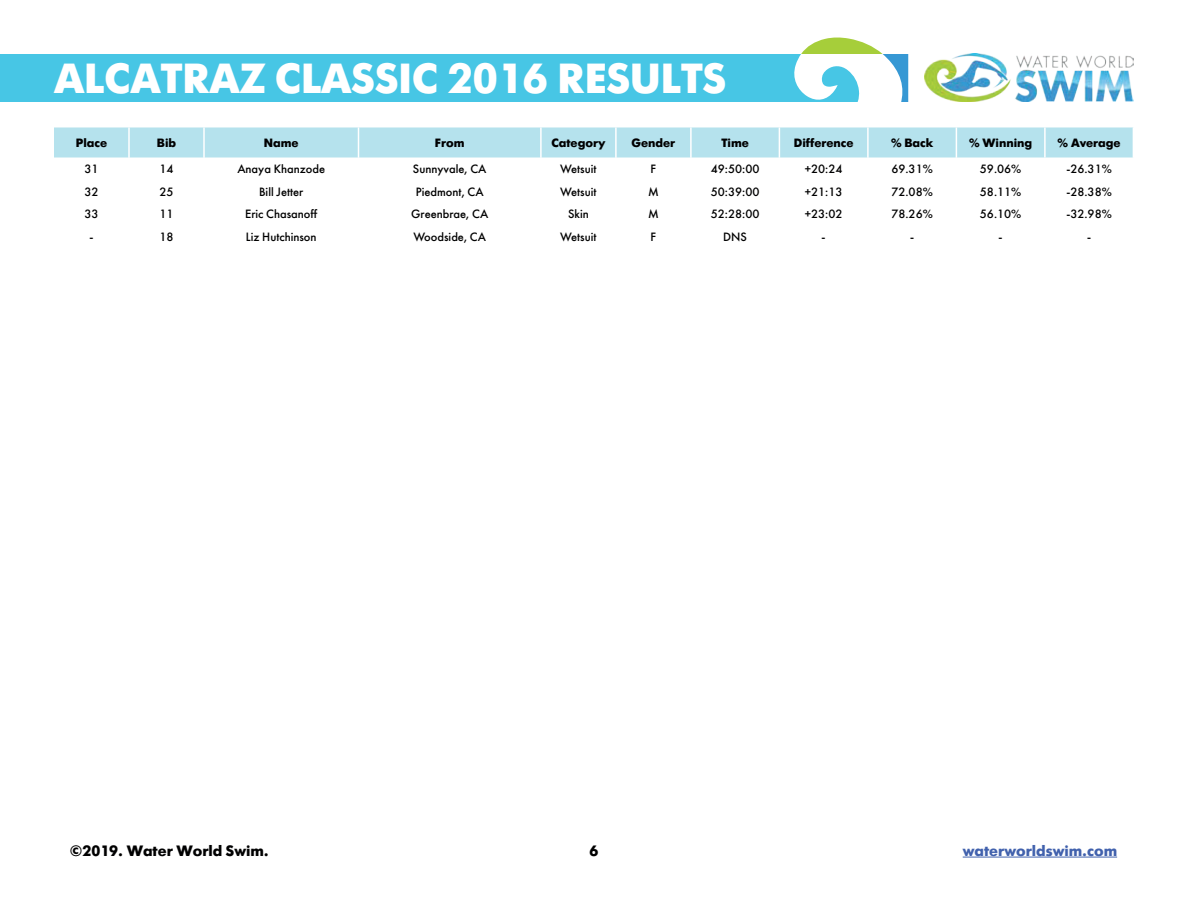
<style>
.page{position:relative;width:1188px;height:918px;background:#fff}
.page>*{position:absolute;margin:0;border:0;box-sizing:border-box;transform-origin:0 0}
.t1{font:700 42px "Futura Futuris C";color:#fff}
.t2{font:700 15px "Futura Futuris C";color:#000001}
.t3{font:700 15px "Futura Futuris C";color:#4161ad}
.t4{font:12px "Futura Futuris C";color:#000001}
.t5{font:700 12px "Futura Futuris C";color:#000001}
</style>
<div class="page">
<svg style="left:286px;top:38px;width:622px;height:63px"></svg>
<hr style="left:963px;top:857px;width:154px;height:1px;background:#4161ad">
<div style="left:0;top:54px;width:286px;height:47px;background:#47c6e5"></div>
<img style="left:924px;top:54px;width:210px;height:47px">
<div style="left:54px;top:128px;width:1079px;height:30px;background:#b5e2ed"></div>
<h1 class="t1" style="left:54px;top:55px;width:674px">ALCATRAZ CLASSIC 2016 RESULTS</h1>
<p class="t5" style="left:76px;top:136px;width:33px">Place</p>
<p class="t5" style="left:157px;top:136px;width:21px">Bib</p>
<p class="t5" style="left:264px;top:136px;width:36px">Name</p>
<p class="t5" style="left:435px;top:136px;width:31px">From</p>
<p class="t5" style="left:551px;top:136px;width:56px">Category</p>
<p class="t5" style="left:632px;top:136px;width:45px">Gender</p>
<p class="t5" style="left:721px;top:136px;width:29px">Time</p>
<p class="t5" style="left:794px;top:136px;width:61px">Difference</p>
<p class="t5" style="left:891px;top:136px;width:44px">% Back</p>
<p class="t5" style="left:969px;top:136px;width:65px">% Winning</p>
<p class="t5" style="left:1058px;top:136px;width:65px">% Average</p>
<p class="t4" style="left:84px;top:162px;width:16px">31</p>
<p class="t4" style="left:159px;top:162px;width:16px">14</p>
<p class="t4" style="left:237px;top:162px;width:89px">Anaya Khanzode</p>
<p class="t4" style="left:413px;top:162px;width:75px">Sunnyvale, CA</p>
<p class="t4" style="left:560px;top:162px;width:38px">Wetsuit</p>
<p class="t4" style="left:651px;top:162px;width:7px">F</p>
<p class="t4" style="left:711px;top:162px;width:50px">49:50:00</p>
<p class="t4" style="left:805px;top:162px;width:39px">+20:24</p>
<p class="t4" style="left:891px;top:162px;width:43px">69.31%</p>
<p class="t4" style="left:980px;top:162px;width:43px">59.06%</p>
<p class="t4" style="left:1066px;top:162px;width:47px">-26.31%</p>
<p class="t4" style="left:84px;top:185px;width:16px">32</p>
<p class="t4" style="left:159px;top:185px;width:16px">25</p>
<p class="t4" style="left:259px;top:185px;width:46px">Bill Jetter</p>
<p class="t4" style="left:416px;top:185px;width:69px">Piedmont, CA</p>
<p class="t4" style="left:560px;top:185px;width:38px">Wetsuit</p>
<p class="t4" style="left:648px;top:185px;width:12px">M</p>
<p class="t4" style="left:711px;top:185px;width:50px">50:39:00</p>
<p class="t4" style="left:805px;top:185px;width:39px">+21:13</p>
<p class="t4" style="left:891px;top:185px;width:43px">72.08%</p>
<p class="t4" style="left:980px;top:185px;width:43px">58.11%</p>
<p class="t4" style="left:1066px;top:185px;width:47px">-28.38%</p>
<p class="t4" style="left:84px;top:207px;width:16px">33</p>
<p class="t4" style="left:159px;top:207px;width:16px">11</p>
<p class="t4" style="left:245px;top:207px;width:74px">Eric Chasanoff</p>
<p class="t4" style="left:411px;top:207px;width:79px">Greenbrae, CA</p>
<p class="t4" style="left:568px;top:207px;width:22px">Skin</p>
<p class="t4" style="left:648px;top:207px;width:12px">M</p>
<p class="t4" style="left:711px;top:207px;width:50px">52:28:00</p>
<p class="t4" style="left:805px;top:207px;width:39px">+23:02</p>
<p class="t4" style="left:891px;top:207px;width:43px">78.26%</p>
<p class="t4" style="left:980px;top:207px;width:43px">56.10%</p>
<p class="t4" style="left:1066px;top:207px;width:47px">-32.98%</p>
<p class="t4" style="left:90px;top:230px;width:5px">-</p>
<p class="t4" style="left:159px;top:230px;width:16px">18</p>
<p class="t4" style="left:246px;top:230px;width:72px">Liz Hutchinson</p>
<p class="t4" style="left:413px;top:230px;width:74px">Woodside, CA</p>
<p class="t4" style="left:560px;top:230px;width:38px">Wetsuit</p>
<p class="t4" style="left:651px;top:230px;width:7px">F</p>
<p class="t4" style="left:723px;top:230px;width:25px">DNS</p>
<p class="t4" style="left:822px;top:230px;width:5px">-</p>
<p class="t4" style="left:910px;top:230px;width:5px">-</p>
<p class="t4" style="left:999px;top:230px;width:5px">-</p>
<p class="t4" style="left:1087px;top:230px;width:5px">-</p>
<p class="t2" style="left:70px;top:842px;width:200px">©2019. Water World Swim.</p>
<p class="t2" style="left:590px;top:842px;width:10px">6</p>
<p class="t3" style="left:963px;top:842px;width:156px">waterworldswim.com</p>
</div>
